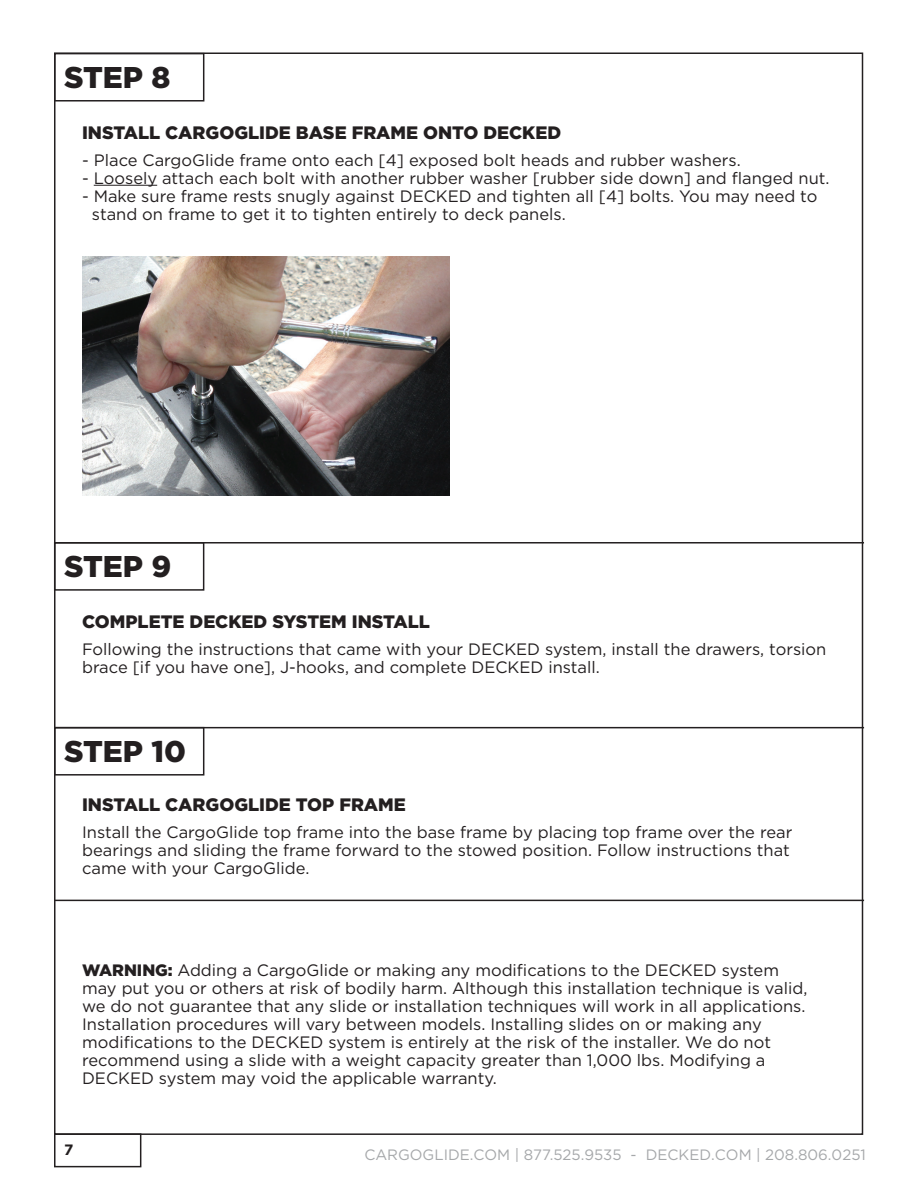
<style>
.page{position:relative;width:918px;height:1188px;background:#fff}
.page>*{position:absolute;margin:0;border:0;box-sizing:border-box;transform-origin:0 0}
.t1{font:900 30px "Gotham";color:#231f20}
.t2{font:900 18px "Gotham";color:#231f20}
.t3{font:16.5px/18px "Gotham";color:#231f20}
.t4{font:15px "Gotham";color:#a6a8aa}
.t5{font:700 15px "Gotham";color:#231f20}
.s1{font-weight:900}
</style>
<div class="page">
<div style="left:54px;top:1133px;width:87px;height:34px;border:2px solid #231f20"></div>
<hr style="left:94px;top:185px;width:63px;height:1px;background:#231f20">
<img style="left:82px;top:256px;width:368px;height:240px">
<hr style="left:55px;top:727px;width:809px;height:1px;background:#231f20">
<hr style="left:55px;top:900px;width:809px;height:1px;background:#231f20">
<div style="left:54px;top:53px;width:150px;height:49px;border:2px solid #231f20"></div>
<div style="left:54px;top:727px;width:150px;height:49px;border:2px solid #231f20"></div>
<hr style="left:55px;top:542px;width:809px;height:2px;background:#231f20">
<div style="left:54px;top:542px;width:150px;height:49px;border:2px solid #231f20"></div>
<h1 class="t1" style="left:64px;top:57px;width:108px">STEP 8</h1>
<p class="t2" style="left:82px;top:120px;width:481px">INSTALL CARGOGLIDE BASE FRAME ONTO DECKED</p>
<p class="t3" style="left:82px;top:150px;width:660px">- Place CargoGlide frame onto each [4] exposed bolt heads and rubber washers.</p>
<p class="t3" style="left:82px;top:168px;width:749px">- Loosely attach each bolt with another rubber washer [rubber side down] and flanged nut.</p>
<p class="t3" style="left:92px;top:186px;width:727px;text-indent:-10px">- Make sure frame rests snugly against DECKED and tighten all [4] bolts. You may need to stand on frame to get it to tighten entirely to deck panels.</p>
<h1 class="t1" style="left:64px;top:546px;width:109px">STEP 9</h1>
<p class="t2" style="left:82px;top:609px;width:349px">COMPLETE DECKED SYSTEM INSTALL</p>
<p class="t3" style="left:82px;top:640px;width:746px">Following the instructions that came with your DECKED system, install the drawers, torsion brace [if you have one], J-hooks, and complete DECKED install.</p>
<h1 class="t1" style="left:64px;top:731px;width:123px">STEP 10</h1>
<p class="t2" style="left:82px;top:792px;width:325px">INSTALL CARGOGLIDE TOP FRAME</p>
<p class="t3" style="left:82px;top:822px;width:712px">Install the CargoGlide top frame into the base frame by placing top frame over the rear bearings and sliding the frame forward to the stowed position. Follow instructions that came with your CargoGlide.</p>
<p class="t3" style="left:82px;top:961px;width:727px"><span class="s1">WARNING:</span> Adding a CargoGlide or making any modifications to the DECKED system may put you or others at risk of bodily harm. Although this installation technique is valid, we do not guarantee that any slide or installation techniques will work in all applications.<br>Installation procedures will vary between models. Installing slides on or making any modifications to the DECKED system is entirely at the risk of the installer. We do not recommend using a slide with a weight capacity greater than 1,000 lbs. Modifying a DECKED system may void the applicable warranty.</p>
<p class="t5" style="left:64px;top:1140px;width:11px">7</p>
<p class="t4" style="left:364px;top:1146px;width:503px">CARGOGLIDE.COM | 877.525.9535 - DECKED.COM | 208.806.0251</p>
</div>
